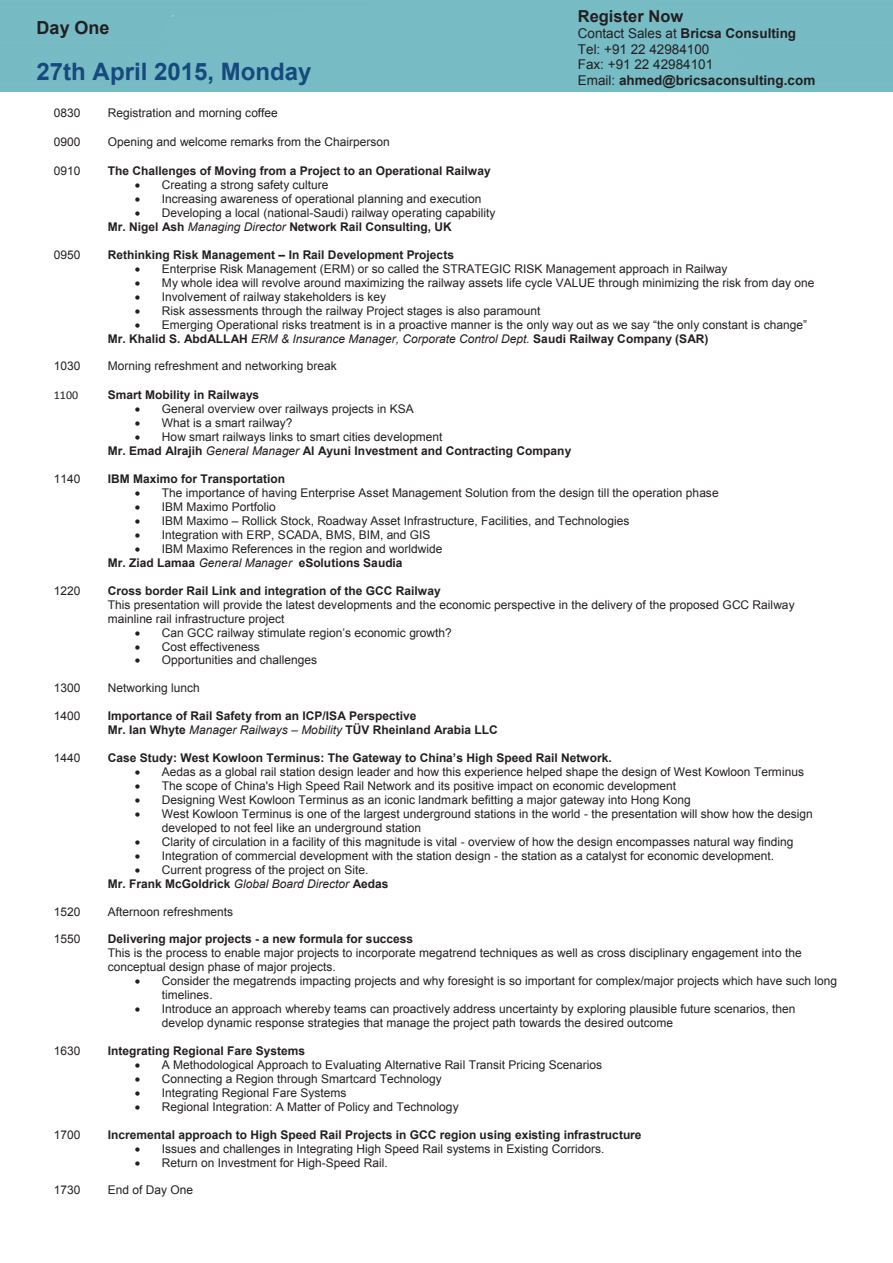
<style>
.page{position:relative;width:893px;height:1263px;background:#fff}
.page>*{position:absolute;margin:0;border:0;box-sizing:border-box;transform-origin:0 0}
.t1{font:700 24px "Arial";color:#16497d}
.t2{font:700 18px "Arial";color:#231f20}
.t3{font:700 16.5px "Arial";color:#231f20}
.t4{font:13.5px/15.8px "Arial";color:#231f20}
.t5{font:12px/14px "Arial";color:#231f20}
.t6{font:700 12px/14px "Arial";color:#231f20}
.t7{font:12px/14px "Arial";color:#231f20}
.t8{font:700 12px "Arial";color:#231f20}
.t9{font:12px "Calibri";color:#231f20}
.s1{font-weight:700}
.s2{font-style:italic}
.s3{font-style:inherit}
.s4{font-weight:400}
.s5{font-weight:400;font-style:italic}
</style>
<div class="page">
<h2 class="t2" style="left:37px;top:16px;width:74px">Day One</h2>
<h1 class="t1" style="left:37px;top:55px;width:276px">27th April 2015, Monday</h1>
<h3 class="t3" style="left:578px;top:6px;width:107px">Register Now</h3>
<p class="t4" style="left:578px;top:26px;width:239px">Contact Sales at <span class="s1">Bricsa Consulting<br></span>Tel: +91 22 42984100<br>Fax: +91 22 42984101<br>Email: <span class="s1">ahmed@bricsaconsulting.com</span></p>
<p class="t5" style="left:54px;top:106px;width:28px">0830</p>
<p class="t5" style="left:108px;top:106px;width:171px">Registration and morning coffee</p>
<p class="t5" style="left:54px;top:135px;width:28px">0900</p>
<p class="t5" style="left:108px;top:135px;width:283px">Opening and welcome remarks from the Chairperson</p>
<p class="t5" style="left:54px;top:164px;width:28px">0910</p>
<p class="t6" style="left:108px;top:164px;width:384px">The Challenges of Moving from a Project to an Operational Railway</p>
<p class="t5" style="left:135px;top:178px;width:195px">• Creating a strong safety culture</p>
<p class="t5" style="left:135px;top:192px;width:348px">• Increasing awareness of operational planning and execution</p>
<p class="t5" style="left:108px;top:206px;width:389px;text-indent:27px">• Developing a local (national-Saudi) railway operating capability<br><span class="s1">Mr. Nigel Ash</span> <span class="s2">Managing Director</span> <span class="s1">Network Rail Consulting, UK</span></p>
<p class="t5" style="left:54px;top:248px;width:28px">0950</p>
<p class="t6" style="left:108px;top:248px;width:348px">Rethinking Risk Management <span class="s3">–</span> In Rail Development Projects</p>
<p class="t5" style="left:135px;top:262px;width:594px">• Enterprise Risk Management (ERM) or so called the STRATEGIC RISK Management approach in Railway</p>
<p class="t5" style="left:135px;top:276px;width:681px">• My whole idea will revolve around maximizing the railway assets life cycle VALUE through minimizing the risk from day one</p>
<p class="t5" style="left:135px;top:290px;width:253px">• Involvement of railway stakeholders is key</p>
<p class="t5" style="left:135px;top:304px;width:407px">• Risk assessments through the railway Project stages is also paramount</p>
<p class="t7" style="left:108px;top:318px;width:701px;text-indent:27px">• <span class="s3">Emerging</span> Operational risks treatment is in a proactive manner is the only way out as we say “the only constant is change”<br><span class="s1">Mr. Khalid S. AbdALLAH</span> <span class="s2">ERM &amp; Insurance Manager, Corporate Control Dept.</span> <span class="s1">Saudi Railway Company (SAR)</span></p>
<p class="t5" style="left:54px;top:359px;width:28px">1030</p>
<p class="t5" style="left:108px;top:359px;width:230px">Morning refreshment and networking break</p>
<p class="t9" style="left:54px;top:388px;width:26px">1100</p>
<p class="t6" style="left:108px;top:389px;width:153px">Smart Mobility in Railways</p>
<p class="t5" style="left:135px;top:402px;width:280px">• General overview over railways projects in KSA</p>
<p class="t5" style="left:135px;top:416px;width:159px">• What is a smart railway?</p>
<p class="t6" style="left:108px;top:430px;width:465px;text-indent:27px">• <span class="s4">How smart railways links to smart cities development<br></span>Mr. Emad Alrajih <span class="s5">General Manager</span> Al Ayuni Investment and Contracting Company</p>
<p class="t5" style="left:54px;top:472px;width:28px">1140</p>
<p class="t6" style="left:108px;top:472px;width:179px">IBM Maximo for Transportation</p>
<p class="t5" style="left:135px;top:486px;width:585px">• The importance of having Enterprise Asset Management Solution from the design till the operation phase</p>
<p class="t5" style="left:135px;top:500px;width:142px">• IBM Maximo Portfolio</p>
<p class="t5" style="left:135px;top:514px;width:496px">• IBM Maximo <span class="s3">–</span> Rollick Stock, Roadway Asset Infrastructure, Facilities, and Technologies</p>
<p class="t5" style="left:135px;top:528px;width:297px">• Integration with ERP, SCADA, BMS, BIM, and GIS</p>
<p class="t5" style="left:108px;top:542px;width:336px;text-indent:27px">• IBM Maximo References in the region and worldwide<br><span class="s1">Mr. Ziad Lamaa</span> <span class="s2">General Manager</span> <span class="s1">eSolutions Saudia</span></p>
<p class="t5" style="left:54px;top:584px;width:28px">1220</p>
<p class="t6" style="left:108px;top:584px;width:334px">Cross border Rail Link and integration of the GCC Railway</p>
<p class="t5" style="left:108px;top:598px;width:688px">This presentation will provide the latest developments and the economic perspective in the delivery of the proposed GCC Railway mainline rail infrastructure project</p>
<p class="t7" style="left:135px;top:625px;width:318px">• Can GCC railway stimulate region’s economic growth?</p>
<p class="t5" style="left:135px;top:639px;width:127px">• Cost effectiveness</p>
<p class="t5" style="left:135px;top:653px;width:184px">• Opportunities and challenges</p>
<p class="t5" style="left:54px;top:681px;width:28px">1300</p>
<p class="t5" style="left:108px;top:681px;width:93px">Networking lunch</p>
<p class="t5" style="left:54px;top:709px;width:28px">1400</p>
<p class="t6" style="left:108px;top:709px;width:391px">Importance of Rail Safety from an ICP/ISA Perspective<br>Mr. Ian Whyte <span class="s5">Manager Railways</span> <span class="s5">–</span> <span class="s5">Mobility</span> TÜV Rheinland Arabia LLC</p>
<p class="t5" style="left:54px;top:751px;width:28px">1440</p>
<p class="t8" style="left:108px;top:750px;width:505px">Case Study: West Kowloon Terminus: The Gateway to China’s High Speed Rail Network.</p>
<p class="t5" style="left:135px;top:765px;width:671px">• Aedas as a global rail station design leader and how this experience helped shape the design of West Kowloon Terminus</p>
<p class="t5" style="left:135px;top:779px;width:543px">• The scope of China's High Speed Rail Network and its positive impact on economic development</p>
<p class="t5" style="left:135px;top:793px;width:557px">• Designing West Kowloon Terminus as an iconic landmark befitting a major gateway into Hong Kong</p>
<p class="t5" style="left:162px;top:807px;width:652px;text-indent:-27px">• West Kowloon Terminus is one of the largest underground stations in the world - the presentation will show how the design developed to not feel like an underground station</p>
<p class="t5" style="left:135px;top:835px;width:660px">• Clarity of circulation in a facility of this magnitude is vital - overview of how the design encompasses natural way finding</p>
<p class="t5" style="left:135px;top:849px;width:641px">• Integration of commercial development with the station design - the station as a catalyst for economic development.</p>
<p class="t5" style="left:108px;top:863px;width:282px;text-align:center">• Current progress of the project on Site.<br><span class="s1">Mr. Frank McGoldrick</span> <span class="s2">Global Board Director</span> <span class="s1">Aedas</span></p>
<p class="t5" style="left:54px;top:904px;width:28px">1520</p>
<p class="t5" style="left:108px;top:904px;width:127px">Afternoon refreshments</p>
<p class="t5" style="left:54px;top:932px;width:28px">1550</p>
<p class="t6" style="left:108px;top:932px;width:307px">Delivering major projects - a new formula for success</p>
<p class="t5" style="left:108px;top:946px;width:695px">This is the process to enable major projects to incorporate megatrend techniques as well as cross disciplinary engagement into the conceptual design phase of major projects.</p>
<p class="t5" style="left:162px;top:974px;width:677px;text-indent:-27px">• Consider the megatrends impacting projects and why foresight is so important for complex/major projects which have such long timelines.</p>
<p class="t5" style="left:162px;top:1002px;width:635px;text-indent:-27px">• Introduce an approach whereby teams can proactively address uncertainty by exploring plausible future scenarios, then develop dynamic response strategies that manage the project path towards the desired outcome</p>
<p class="t5" style="left:54px;top:1044px;width:28px">1630</p>
<p class="t6" style="left:108px;top:1044px;width:199px">Integrating Regional Fare Systems</p>
<p class="t5" style="left:135px;top:1058px;width:469px">• A Methodological Approach to Evaluating Alternative Rail Transit Pricing Scenarios</p>
<p class="t5" style="left:135px;top:1072px;width:309px">• Connecting a Region through Smartcard Technology</p>
<p class="t5" style="left:135px;top:1086px;width:213px">• Integrating Regional Fare Systems</p>
<p class="t5" style="left:135px;top:1100px;width:325px">• Regional Integration: A Matter of Policy and Technology</p>
<p class="t5" style="left:54px;top:1127px;width:28px">1700</p>
<p class="t6" style="left:108px;top:1128px;width:535px">Incremental approach to High Speed Rail Projects in GCC region using existing infrastructure</p>
<p class="t5" style="left:135px;top:1141px;width:471px">• Issues and challenges in Integrating High Speed Rail systems in Existing Corridors.</p>
<p class="t5" style="left:135px;top:1155px;width:255px">• Return on Investment for High-Speed Rail.</p>
<p class="t5" style="left:54px;top:1183px;width:28px">1730</p>
<p class="t5" style="left:108px;top:1183px;width:87px">End of Day One</p>
</div>
